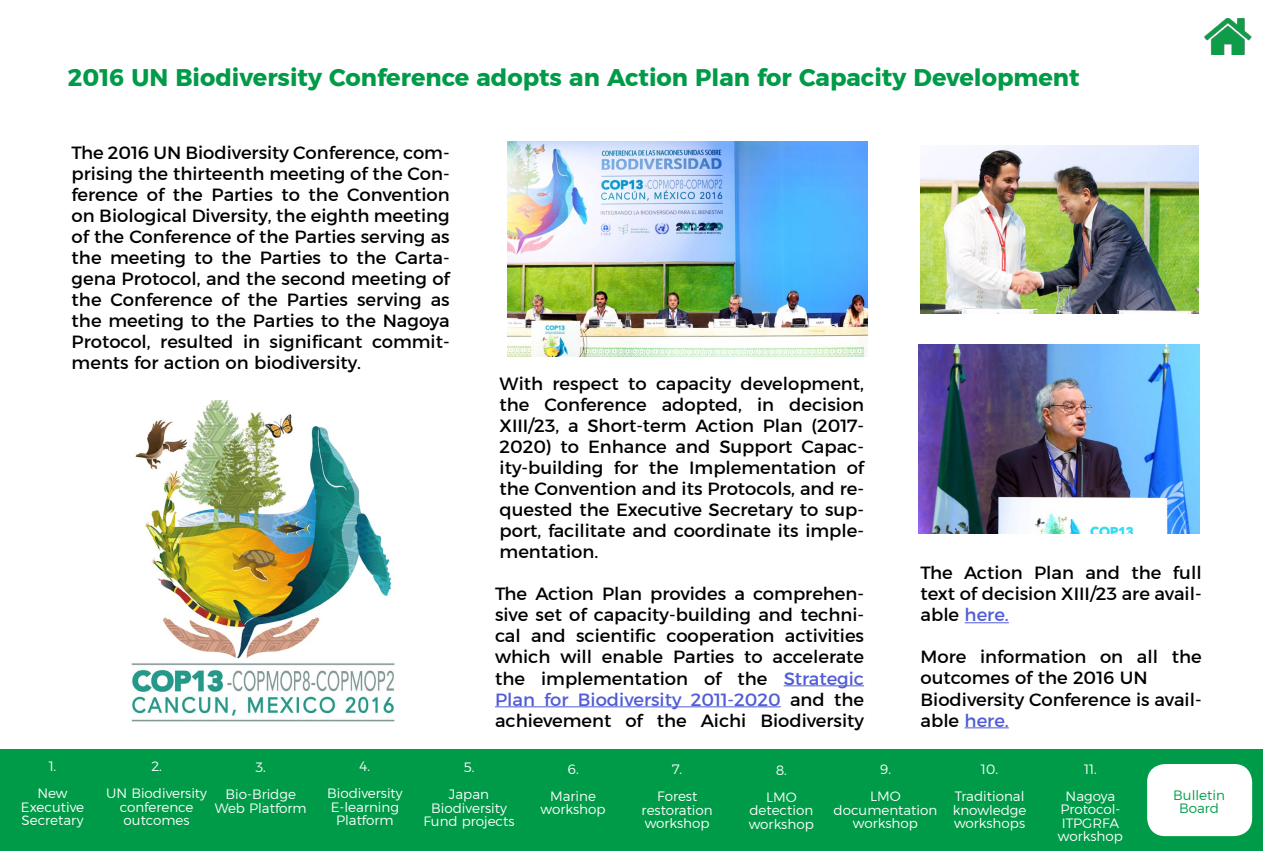
<style>
.page{position:relative;width:1263px;height:851px;background:#fff}
.page>*{position:absolute;margin:0;border:0;box-sizing:border-box;transform-origin:0 0}
.t1{font:700 24px "Montserrat";color:#009b48}
.t2{font:18px/21px "Montserrat";color:#000;text-align:justify}
.t3{font:300 13.5px/27px "Montserrat";color:#fff;text-align:center}
.t4{font:300 13.5px/13.5px "Montserrat";color:#019c49;text-align:center}
.s1{color:#4f5cd6}
</style>
<div class="page">
<img style="left:508px;top:142px;width:359px;height:214px">
<hr style="left:784px;top:685px;width:80px;height:1px;background:#4f5cd6">
<hr style="left:495px;top:706px;width:286px;height:1px;background:#4f5cd6">
<hr style="left:965px;top:622px;width:44px;height:1px;background:#4f5cd6">
<hr style="left:965px;top:727px;width:44px;height:1px;background:#4f5cd6">
<img style="left:131px;top:401px;width:264px;height:321px">
<img style="left:920px;top:146px;width:279px;height:168px">
<img style="left:918px;top:344px;width:281px;height:189px">
<img style="left:1204px;top:17px;width:48px;height:37px">
<div style="left:0;top:748px;width:1263px;height:102px;background:#009b48"></div>
<div style="left:1147px;top:763px;width:105px;height:73px;background:#fff;border-radius:18px"></div>
<h1 class="t1" style="left:68px;top:58px;width:1013px">2016 UN Biodiversity Conference adopts an Action Plan for Capacity Development</h1>
<p class="t2" style="left:72px;top:142px;width:380px">The 2016 UN Biodiversity Conference, com&shy;prising the thirteenth meeting of the Con&shy;ference of the Parties to the Convention on Biological Diversity, the eighth meeting of the Conference of the Parties serving as the meeting to the Parties to the Carta&shy;gena Protocol, and the second meeting of the Conference of the Parties serving as the meeting to the Parties to the Nagoya Protocol, resulted in significant commit&shy;ments for action on biodiversity.</p>
<p class="t2" style="left:500px;top:373px;width:366px">With respect to capacity development, the Conference adopted, in decision XIII/23, a Short-term Action Plan (2017- 2020) to Enhance and Support Capac&shy;ity-building for the Implementation of the Convention and its Protocols, and re&shy;quested the Executive Secretary to sup&shy;port, facilitate and coordinate its imple&shy;mentation.</p>
<p class="t3" style="left:37px;top:752px;width:32px">1.<br>New</p>
<p class="t3" style="left:21px;top:799px;width:65px;line-height:13.5px;text-align:left">Executive<br>Secretary</p>
<p class="t3" style="left:106px;top:752px;width:102px">2.<br>UN Biodiversity</p>
<p class="t3" style="left:120px;top:800px;width:75px;line-height:13.5px;text-align:left">conference outcomes</p>
<p class="t3" style="left:225px;top:753px;width:72px">3.<br>Bio-Bridge</p>
<p class="t3" style="left:215px;top:794px;width:93px">Web Platform</p>
<p class="t3" style="left:327px;top:752px;width:77px">4.<br>Biodiversity</p>
<p class="t3" style="left:331px;top:800px;width:70px;line-height:13.5px">E-learning<br>Platform</p>
<p class="t2" style="left:920px;top:562px;width:283px">The Action Plan and the full text of decision XIII/23 are avail&shy;able <span class="s1">here.</span></p>
<p class="t2" style="left:920px;top:646px;width:283px;text-align:left">More information on all the outcomes of the 2016 UN<br>Biodiversity Conference is avail&shy;able <span class="s1">here.</span></p>
<p class="t3" style="left:1066px;top:755px;width:51px">11.<br>Nagoya</p>
<p class="t3" style="left:1058px;top:802px;width:66px;line-height:13.5px;text-align:left">Protocol-<br>ITPGRFA workshop</p>
<p class="t2" style="left:495px;top:583px;width:371px">The Action Plan provides a comprehen&shy;sive set of capacity-building and techni&shy;cal and scientific cooperation activities which will enable Parties to accelerate the implementation of the <span class="s1">Strategic Plan for Biodiversity 2011-2020</span> and the achievement of the Aichi Biodiversity</p>
<p class="t3" style="left:449px;top:753px;width:42px">5.<br>Japan</p>
<p class="t3" style="left:423px;top:800px;width:93px;line-height:13.5px">Biodiversity<br>Fund projects</p>
<p class="t3" style="left:550px;top:755px;width:47px">6.<br>Marine</p>
<p class="t3" style="left:541px;top:795px;width:66px">workshop</p>
<p class="t3" style="left:870px;top:755px;width:32px">9.<br>LMO</p>
<p class="t3" style="left:833px;top:803px;width:105px;line-height:13.5px">documentation workshop</p>
<p class="t3" style="left:955px;top:755px;width:71px">10.<br>Traditional</p>
<p class="t3" style="left:953px;top:803px;width:75px;line-height:13.5px;text-align:left">knowledge workshops</p>
<p class="t3" style="left:657px;top:755px;width:42px">7.<br>Forest</p>
<p class="t3" style="left:642px;top:803px;width:73px;line-height:13.5px;text-align:left">restoration workshop</p>
<p class="t3" style="left:766px;top:756px;width:32px">8.<br>LMO</p>
<p class="t3" style="left:749px;top:803px;width:66px;line-height:13.5px;text-align:left">detection workshop</p>
<p class="t4" style="left:1173px;top:788px;width:53px">Bulletin<br>Board</p>
</div>
